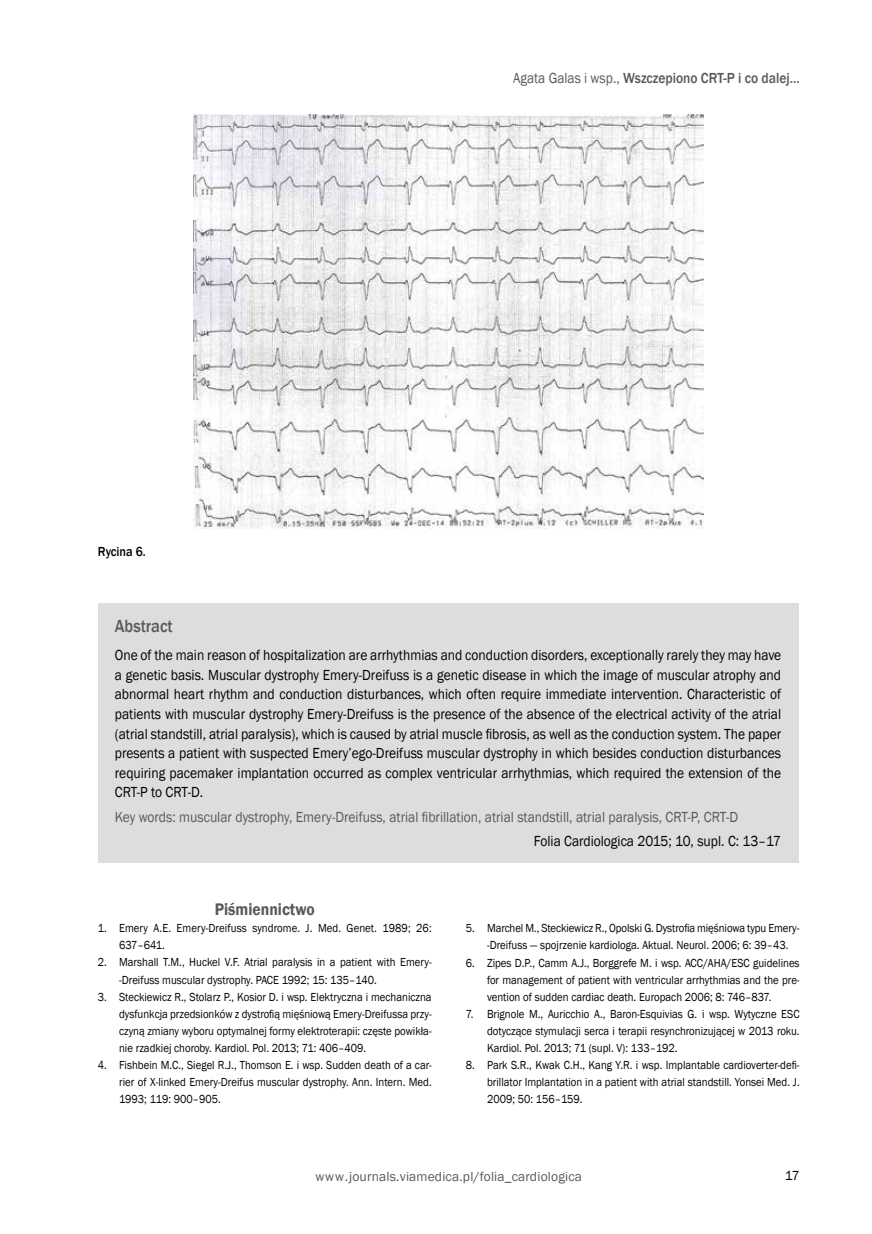
<style>
.page{position:relative;width:872px;height:1234px;background:#fff}
.page>*{position:absolute;margin:0;border:0;box-sizing:border-box;transform-origin:0 0}
.t1{font:500 18px "Franklin Gothic";color:#58595b;scale:.9 1}
.t2{font:600 17.25px "Franklin Gothic";color:#58595b;scale:.9 1}
.t3{font:15px/19.5px "Franklin Gothic";color:#000;text-align:justify;scale:.9 1}
.t4{font:15px "Franklin Gothic";color:#58595b;scale:.9 1}
.t5{font:500 15px "Franklin Gothic";letter-spacing:-.005em;color:#58595b;scale:.9 1}
.t6{font:13.5px "Franklin Gothic";letter-spacing:.01em;color:#58595b}
.t7{font:500 13.5px "Franklin Gothic";color:#000;scale:.9 1}
.t8{font:13.5px "Franklin Gothic";color:#000}
.t9{font:12px/17.1px "Franklin Gothic";color:#000;text-align:justify;scale:.9 1}
.s1{font-weight:400}
</style>
<div class="page">
<img style="left:194px;top:115px;width:510px;height:413px">
<div style="left:98px;top:602px;width:700px;height:260px;background:#dcddde"></div>
<p class="t7" style="left:98px;top:543px;width:55px">Rycina 6.</p>
<p class="t5" style="left:513px;top:69px;width:320px"><span class="s1">Agata Galas i wsp.,</span> Wszczepiono CRT-P i co dalej…</p>
<h1 class="t1" style="left:115px;top:615px;width:66px">Abstract</h1>
<p class="t3" style="left:115px;top:646px;width:742px">One of the main reason of hospitalization are arrhythmias and conduction disorders, exceptionally rarely they may have a genetic basis. Muscular dystrophy Emery-Dreifuss is a genetic disease in which the image of muscular atrophy and abnormal heart rhythm and conduction disturbances, which often require immediate intervention. Characteristic of patients with muscular dystrophy Emery-Dreifuss is the presence of the absence of the electrical activity of the atrial (atrial standstill, atrial paralysis), which is caused by atrial muscle fibrosis, as well as the conduction system. The paper presents a patient with suspected Emery’ego-Dreifuss muscular dystrophy in which besides conduction disturbances requiring pacemaker implantation occurred as complex ventricular arrhythmias, which required the extension of the CRT-P to CRT-D.</p>
<p class="t4" style="left:115px;top:807px;width:694px">Key words: muscular dystrophy, Emery-Dreifuss, atrial fibrillation, atrial standstill, atrial paralysis, CRT-P, CRT-D</p>
<p class="t3" style="left:534px;top:831px;width:276px">Folia Cardiologica 2015; 10, supl. C: 13–17</p>
<h2 class="t2" style="left:215px;top:898px;width:113px">Piśmiennictwo</h2>
<p class="t9" style="left:119px;top:919px;width:349px;text-indent:-21px">1. Emery A.E. Emery-Dreifuss syndrome. J. Med. Genet. 1989; 26:<br>637–641.</p>
<p class="t9" style="left:119px;top:953px;width:349px;text-indent:-21px">2. Marshall T.M., Huckel V.F. Atrial paralysis in a patient with Emery--Dreifuss muscular dystrophy. PACE 1992; 15: 135–140.</p>
<p class="t9" style="left:119px;top:988px;width:349px;text-indent:-21px">3. Steckiewicz R., Stolarz P., Kosior D. i wsp. Elektryczna i mechaniczna dysfunkcja przedsionków z dystrofią mięśniową Emery-Dreifussa przy&shy;czyną zmiany wyboru optymalnej formy elektroterapii: częste powikła&shy;nie rzadkiej choroby. Kardiol. Pol. 2013; 71: 406–409.</p>
<p class="t9" style="left:119px;top:1056px;width:349px;text-indent:-21px">4. Fishbein M.C., Siegel R.J., Thomson E. i wsp. Sudden death of a car&shy;rier of X-linked Emery-Dreifus muscular dystrophy. Ann. Intern. Med.<br>1993; 119: 900–905.</p>
<p class="t9" style="left:487px;top:919px;width:349px;text-indent:-21px">5. Marchel M., Steckiewicz R., Opolski G. Dystrofia mięśniowa typu Emery--Dreifuss — spojrzenie kardiologa. Aktual. Neurol. 2006; 6: 39–43.</p>
<p class="t9" style="left:487px;top:954px;width:349px;text-indent:-21px">6. Zipes D.P., Camm A.J., Borggrefe M. i wsp. ACC/AHA/ESC guidelines for management of patient with ventricular arrhythmias and the pre&shy;vention of sudden cardiac death. Europach 2006; 8: 746–837.</p>
<p class="t9" style="left:487px;top:1005px;width:349px;text-indent:-21px">7. Brignole M., Auricchio A., Baron-Esquivias G. i wsp. Wytyczne ESC dotyczące stymulacji serca i terapii resynchronizującej w 2013 roku.<br>Kardiol. Pol. 2013; 71 (supl. V): 133–192.</p>
<p class="t9" style="left:487px;top:1056px;width:349px;text-indent:-21px">8. Park S.R., Kwak C.H., Kang Y.R. i wsp. Implantable cardioverter-defi&shy;brillator Implantation in a patient with atrial standstill. Yonsei Med. J.<br>2009; 50: 156–159.</p>
<p class="t6" style="left:315px;top:1168px;width:268px">www.journals.viamedica.pl/folia_cardiologica</p>
<p class="t8" style="left:784px;top:1166px;width:16px">17</p>
</div>
